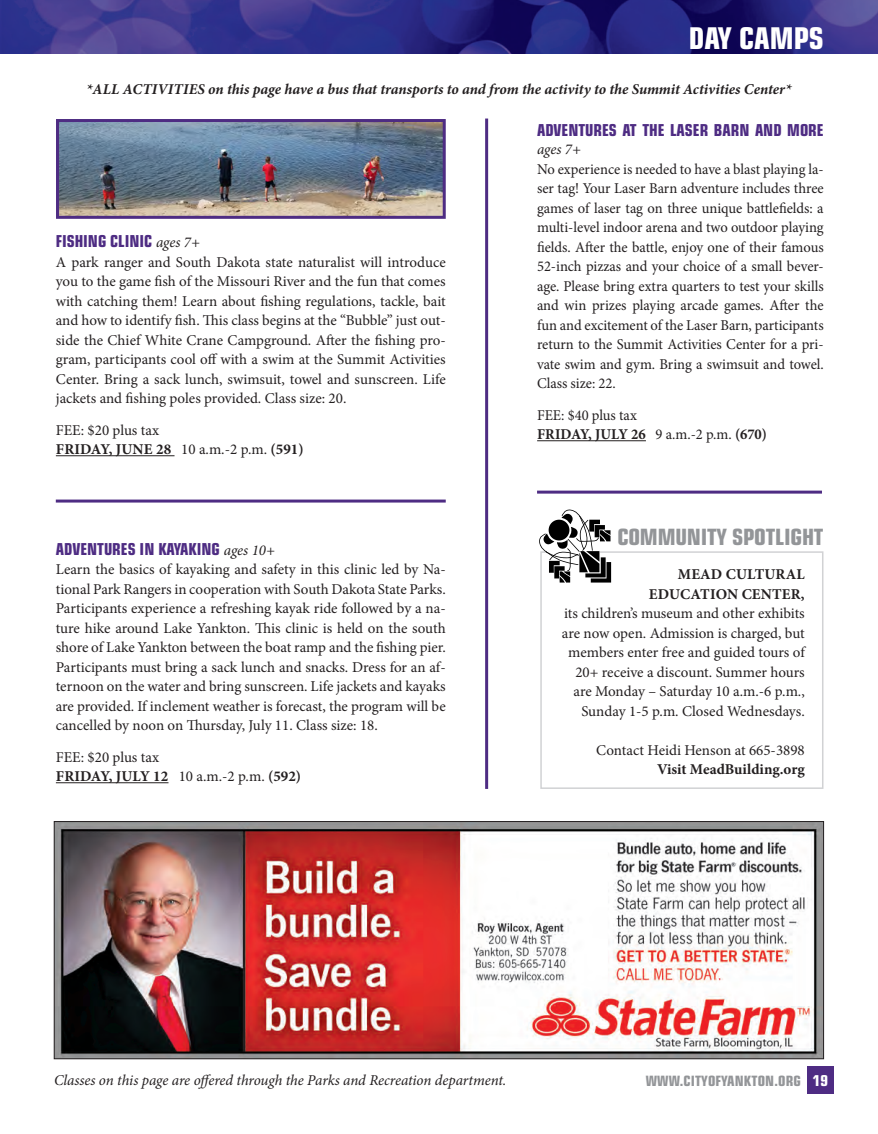
<style>
.page{position:relative;width:878px;height:1134px;background:#fff}
.page>*{position:absolute;margin:0;border:0;box-sizing:border-box;transform-origin:0 0}
.t1{font:700 condensed 30px "Eurostile";color:#fff}
.did_you_know_headlin{font:700 condensed 22.5px "Eurostile";letter-spacing:-.01em;color:#939598}
.Page_Header_Headline{font:700 condensed 16.5px "Eurostile";color:#4e2c83}
._2016_plain_text_for{font:15px/19.5px "Minion Pro";color:#231f20;text-align:justify}
._2017_paragraph_text{font:15px/19.5px "Minion Pro";color:#231f20;text-align:right}
._2016_plain_text_for-2{font:italic 700 15px "Minion Pro";letter-spacing:-.005em;color:#231f20}
._2016_plain_text_for-3{font:700 15px "Minion Pro";letter-spacing:.01em;color:#231f20}
.Page_Header_Headline-2{font:italic 15px "Minion Pro";letter-spacing:-.01em;color:#231f20}
._2017_paragraph_text-2{font:700 15px "Minion Pro";letter-spacing:.005em;color:#231f20}
.t2{font:700 condensed 15px "Eurostile";color:#fff}
.t3{font:700 condensed 14.25px "Eurostile";letter-spacing:.01em;color:#939598}
.s1{font-weight:400}
.s2{font-family:"Minion Pro";font-weight:400;font-style:italic;font-stretch:normal;font-size:15px;color:#231f20}
</style>
<div class="page">
<div style="left:540px;top:551px;width:283px;height:238px;border:2px solid #d1d2d4"></div>
<img style="left:0;top:0;width:878px;height:54px">
<div style="left:807px;top:1066px;width:26px;height:28px;background:#4e2c83"></div>
<hr style="left:56px;top:455px;width:118px;height:1px;background:#231f20">
<hr style="left:56px;top:782px;width:112px;height:1px;background:#231f20">
<hr style="left:537px;top:440px;width:109px;height:1px;background:#231f20">
<hr style="left:485px;top:119px;width:3px;height:670px;background:#4e2c83">
<hr style="left:56px;top:500px;width:389px;height:3px;background:#4e2c83">
<img style="left:56px;top:823px;width:765px;height:234px">
<div style="left:54px;top:821px;width:769px;height:238px;border:1px solid #231f20"></div>
<hr style="left:537px;top:491px;width:285px;height:3px;background:#4e2c83">
<img style="left:60px;top:123px;width:382px;height:92px">
<div style="left:56px;top:119px;width:390px;height:100px;border:3px solid #4e2c83"></div>
<svg style="left:539px;top:509px;width:72px;height:74px"></svg>
<p class="t1" style="left:688px;top:20px;width:136px">DAY CAMPS</p>
<p class="_2016_plain_text_for-2" style="left:86px;top:79px;width:706px">*ALL ACTIVITIES on this page have a bus that transports to and from the activity to the Summit Activities Center*</p>
<p class="Page_Header_Headline" style="left:537px;top:120px;width:288px">ADVENTURES AT THE LASER BARN AND MORE</p>
<p class="Page_Header_Headline-2" style="left:537px;top:139px;width:45px">ages 7+</p>
<p class="_2016_plain_text_for" style="left:537px;top:159px;width:288px">No experience is needed to have a blast playing la&shy;ser tag! Your Laser Barn adventure includes three games of laser tag on three unique battlefields: a multi-level indoor arena and two outdoor playing fields. After the battle, enjoy one of their famous 52-inch pizzas and your choice of a small bever&shy;age. Please bring extra quarters to test your skills and win prizes playing arcade games. After the fun and excitement of the Laser Barn, participants return to the Summit Activities Center for a pri&shy;vate swim and gym. Bring a swimsuit and towel.<br>Class size: 22.</p>
<p class="_2016_plain_text_for" style="left:537px;top:405px;width:101px">FEE: $40 plus tax</p>
<p class="_2016_plain_text_for-3" style="left:537px;top:424px;width:231px">FRIDAY, JULY 26 <span class="s1">9 a.m.-2 p.m.</span> (670)</p>
<p class="Page_Header_Headline" style="left:56px;top:231px;width:146px">FISHING CLINIC <span class="s2">ages 7+</span></p>
<p class="_2016_plain_text_for" style="left:56px;top:252px;width:391px">A park ranger and South Dakota state naturalist will introduce you to the game fish of the Missouri River and the fun that comes with catching them! Learn about fishing regulations, tackle, bait and how to identify fish. This class begins at the “Bubble” just out&shy;side the Chief White Crane Campground. After the fishing pro&shy;gram, participants cool off with a swim at the Summit Activities Center. Bring a sack lunch, swimsuit, towel and sunscreen. Life jackets and fishing poles provided. Class size: 20.</p>
<p class="_2016_plain_text_for" style="left:56px;top:420px;width:105px">FEE: $20 plus tax</p>
<p class="_2016_plain_text_for-3" style="left:56px;top:439px;width:249px">FRIDAY, JUNE 28 <span class="s1">10 a.m.-2 p.m.</span> (591)</p>
<p class="Page_Header_Headline" style="left:56px;top:539px;width:221px">ADVENTURES IN KAYAKING <span class="s2">ages 10+</span></p>
<p class="_2016_plain_text_for" style="left:56px;top:560px;width:391px">Learn the basics of kayaking and safety in this clinic led by Na&shy;tional Park Rangers in cooperation with South Dakota State Parks.<br>Participants experience a refreshing kayak ride followed by a na&shy;ture hike around Lake Yankton. This clinic is held on the south shore of Lake Yankton between the boat ramp and the fishing pier.<br>Participants must bring a sack lunch and snacks. Dress for an af&shy;ternoon on the water and bring sunscreen. Life jackets and kayaks are provided. If inclement weather is forecast, the program will be cancelled by noon on Thursday, July 11. Class size: 18.</p>
<p class="_2016_plain_text_for" style="left:56px;top:747px;width:105px">FEE: $20 plus tax</p>
<p class="_2016_plain_text_for-3" style="left:56px;top:766px;width:247px">FRIDAY, JULY 12 <span class="s1">10 a.m.-2 p.m.</span> (592)</p>
<p class="did_you_know_headlin" style="left:617px;top:523px;width:207px">COMMUNITY SPOTLIGHT</p>
<p class="_2017_paragraph_text-2" style="left:678px;top:564px;width:128px">MEAD CULTURAL</p>
<p class="_2017_paragraph_text-2" style="left:649px;top:584px;width:157px">EDUCATION CENTER,</p>
<p class="_2017_paragraph_text" style="left:562px;top:604px;width:244px">its children’s museum and other exhibits are now open. Admission is charged, but members enter free and guided tours of 20+ receive a discount. Summer hours are Monday – Saturday 10 a.m.-6 p.m., Sunday 1-5 p.m. Closed Wednesdays.</p>
<p class="_2017_paragraph_text" style="left:596px;top:740px;width:210px">Contact Heidi Henson at 665-3898</p>
<p class="_2017_paragraph_text-2" style="left:657px;top:759px;width:149px">Visit MeadBuilding.org</p>
<p class="Page_Header_Headline-2" style="left:54px;top:1070px;width:454px">Classes on this page are offered through the Parks and Recreation department.</p>
<p class="t3" style="left:645px;top:1072px;width:157px">WWW.CITYOFYANKTON.ORG</p>
<p class="t2" style="left:813px;top:1071px;width:16px">19</p>
</div>
